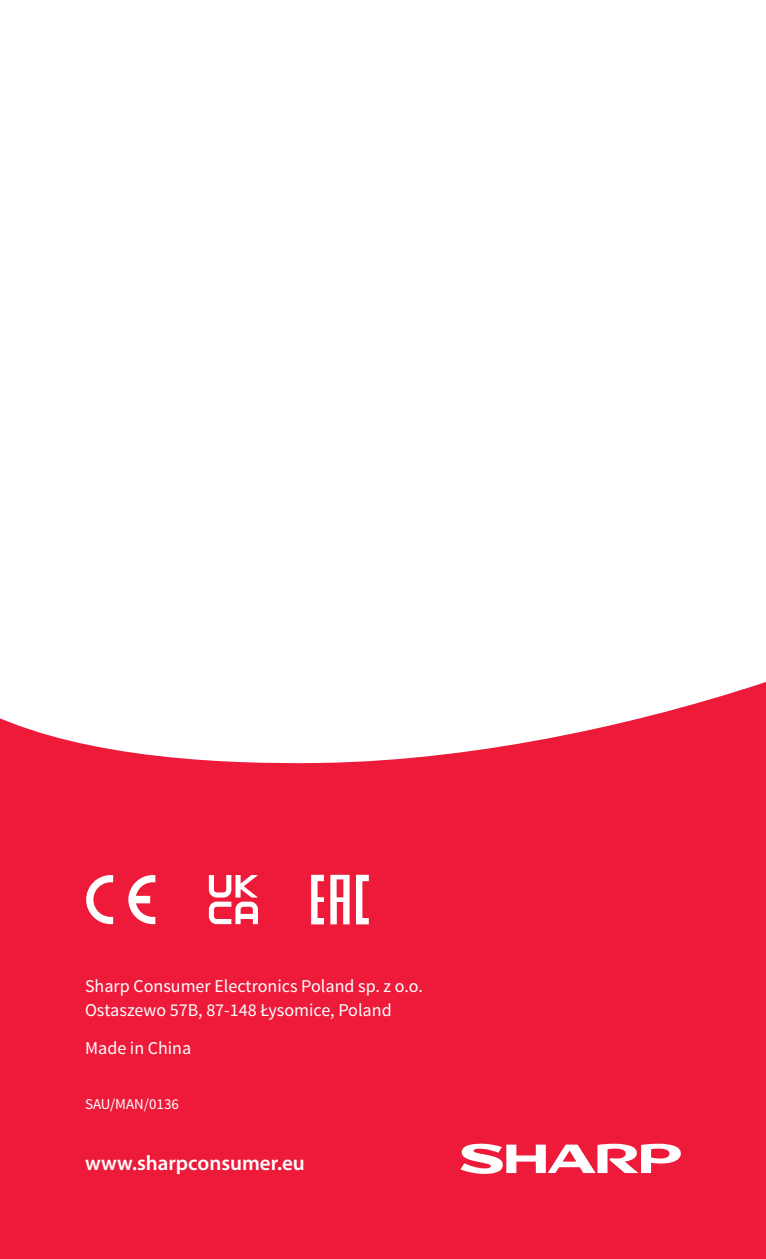
<style>
.page{position:relative;width:766px;height:1259px;background:#fff}
.page>*{position:absolute;margin:0;border:0;box-sizing:border-box;transform-origin:0 0}
.t1{font:600 21px "Myriad Pro";color:#fff}
.t2{font:18px/24px "Source Sans Pro";color:#fff}
.t3{font:15px "Source Sans Pro";color:#fff}
</style>
<div class="page">
<svg style="left:0;top:682px;width:765px;height:577px;background:#ee324e"></svg>
<svg style="left:460px;top:1143px;width:222px;height:31px"></svg>
<svg style="left:311px;top:875px;width:13px;height:49px"></svg>
<svg style="left:356px;top:875px;width:12px;height:49px"></svg>
<svg style="left:330px;top:875px;width:19px;height:49px"></svg>
<svg style="left:86px;top:875px;width:27px;height:49px"></svg>
<svg style="left:128px;top:875px;width:27px;height:49px"></svg>
<svg style="left:209px;top:875px;width:49px;height:49px"></svg>
<p class="t2" style="left:85px;top:974px;width:339px">Sharp Consumer Electronics Poland sp. z o.o.<br>Ostaszewo 57B, 87-148 Łysomice, Poland</p>
<p class="t2" style="left:85px;top:1036px;width:108px">Made in China</p>
<p class="t3" style="left:85px;top:1094px;width:95px">SAU/MAN/0136</p>
<p class="t1" style="left:85px;top:1149px;width:221px">www.sharpconsumer.eu</p>
</div>
